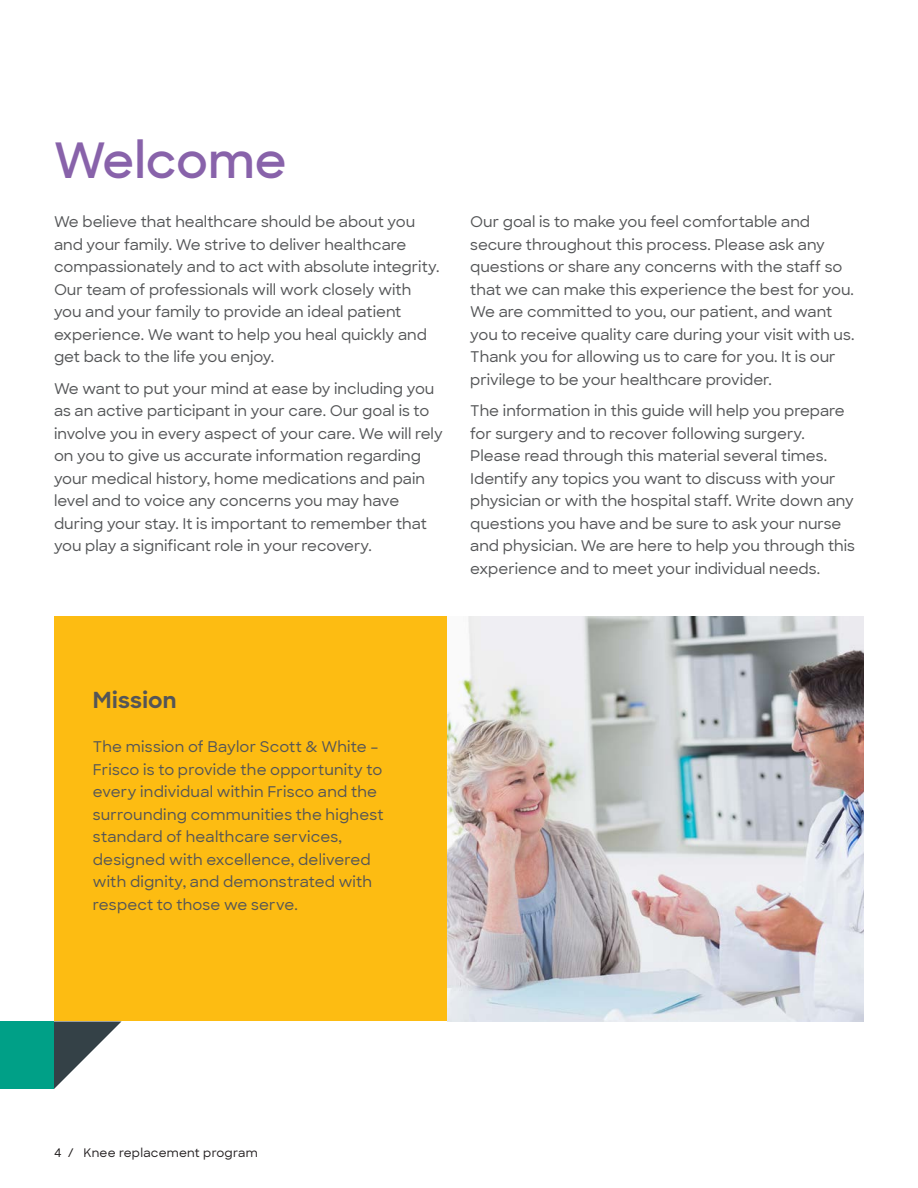
<style>
.page{position:relative;width:918px;height:1188px;background:#fff}
.page>*{position:absolute;margin:0;border:0;box-sizing:border-box;transform-origin:0 0}
.Headline_33_36{font:600 49.5px "Sharp Sans";color:#8862aa}
.t1{font:700 22.5px "Sharp Sans";letter-spacing:.01em;color:#545557}
.Subhead_15_18{font:500 15px/22.5px "Sharp Sans";color:#545557}
.t2{font:500 12px "Sharp Sans";letter-spacing:.02em;color:#231f20}
</style>
<div class="page">
<svg style="left:54px;top:1022px;width:67px;height:67px"></svg>
<div style="left:0;top:1022px;width:54px;height:67px;background:#00a087"></div>
<div style="left:54px;top:616px;width:394px;height:406px;background:#fdbc12"></div>
<img style="left:448px;top:616px;width:416px;height:406px">
<p class="Headline_33_36" style="left:54px;top:123px;width:234px">Welcome</p>
<p class="Subhead_15_18" style="left:54px;top:210px;width:385px">We believe that healthcare should be about you and your family. We strive to deliver healthcare compassionately and to act with absolute integrity.<br>Our team of professionals will work closely with you and your family to provide an ideal patient experience. We want to help you heal quickly and get back to the life you enjoy.</p>
<p class="Subhead_15_18" style="left:54px;top:376px;width:390px">We want to put your mind at ease by including you as an active participant in your care. Our goal is to involve you in every aspect of your care. We will rely on you to give us accurate information regarding your medical history, home medications and pain level and to voice any concerns you may have during your stay. It is important to remember that you play a significant role in your recovery.</p>
<p class="Subhead_15_18" style="left:470px;top:210px;width:384px">Our goal is to make you feel comfortable and secure throughout this process. Please ask any questions or share any concerns with the staff so that we can make this experience the best for you.<br>We are committed to you, our patient, and want you to receive quality care during your visit with us.<br>Thank you for allowing us to care for you. It is our privilege to be your healthcare provider.</p>
<p class="Subhead_15_18" style="left:470px;top:399px;width:386px">The information in this guide will help you prepare for surgery and to recover following surgery.<br>Please read through this material several times.<br>Identify any topics you want to discuss with your physician or with the hospital staff. Write down any questions you have and be sure to ask your nurse and physician. We are here to help you through this experience and to meet your individual needs.</p>
<p class="t1" style="left:93px;top:683px;width:85px">Mission</p>
<p class="Subhead_15_18" style="left:93px;top:735px;width:292px">The mission of Baylor Scott &amp; White – Frisco is to provide the opportunity to every individual within Frisco and the surrounding communities the highest</p>
<p class="Subhead_15_18" style="left:93px;top:825px;width:279px">standard of healthcare services, designed with excellence, delivered</p>
<p class="Subhead_15_18" style="left:93px;top:870px;width:281px">with dignity, and demonstrated with</p>
<p class="Subhead_15_18" style="left:93px;top:892px;width:205px">respect to those we serve.</p>
<p class="t2" style="left:54px;top:1143px;width:205px">4 / Knee replacement program</p>
</div>
